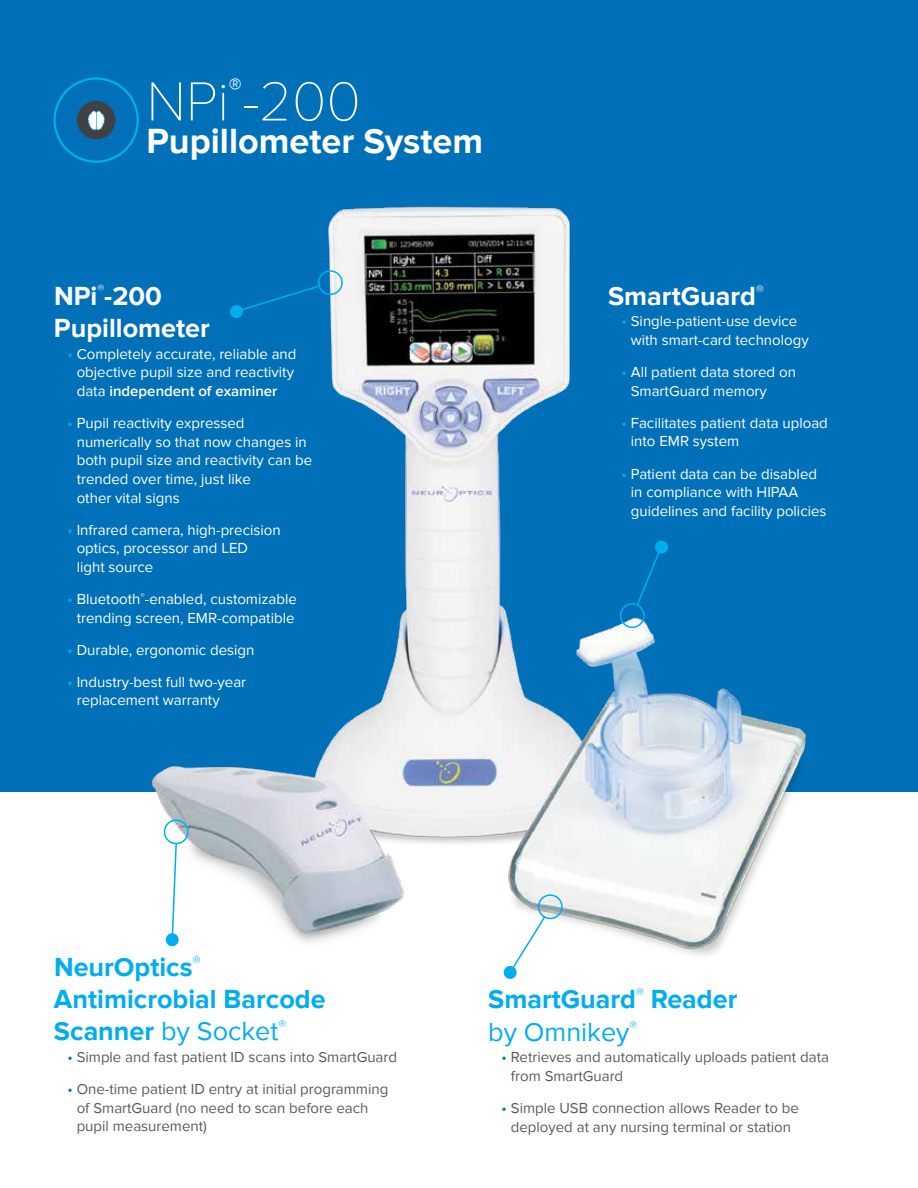
<style>
.page{position:relative;width:918px;height:1188px;background:#fff}
.page>*{position:absolute;margin:0;border:0;box-sizing:border-box;transform-origin:0 0}
.t1{font:100 57px "Proxima Nova T";color:#fff}
.t2{font:700 36px "Proxima Nova";color:#fff}
.t3{font:700 27px/32.4px "Proxima Nova";color:#00aeef}
.t4{font:700 27px/32.4px "Proxima Nova";color:#fff}
.t5{font:15px/18.6px "Proxima Nova";color:#fff}
.t6{font:15px/18.6px "Proxima Nova";color:#58595b}
.s1{color:#00aeef}
.s2{font-weight:600}
.s3{font-weight:400}
.s4{color:#0071b9}
</style>
<div class="page">
<div style="left:0;top:0;width:918px;height:792px;background:#0071b9"></div>
<img style="left:65px;top:149px;width:741px;height:830px">
<div style="left:538px;top:894px;width:25px;height:25px;border:2px solid #00aeef;border-radius:50%"></div>
<svg style="left:508px;top:915px;width:39px;height:60px"></svg>
<div style="left:504px;top:966px;width:13px;height:13px;background:#00aeef;border-radius:50%"></div>
<svg style="left:161px;top:819px;width:30px;height:128px"></svg>
<div style="left:318px;top:270px;width:25px;height:25px;border:2px solid #00aeef;border-radius:50%"></div>
<svg style="left:236px;top:285px;width:84px;height:28px"></svg>
<div style="left:230px;top:305px;width:13px;height:13px;background:#00aeef;border-radius:50%"></div>
<div style="left:620px;top:603px;width:25px;height:25px;border:2px solid #00aeef;border-radius:50%"></div>
<svg style="left:635px;top:548px;width:27px;height:59px"></svg>
<div style="left:655px;top:540px;width:13px;height:14px;background:#00aeef;border-radius:50%"></div>
<div style="left:54px;top:77px;width:85px;height:86px;border:2px solid #00aeef;border-radius:50%"></div>
<div style="left:77px;top:101px;width:38px;height:38px;background:#414042;border-radius:50%"></div>
<svg style="left:88px;top:110px;width:17px;height:20px"></svg>
<h1 class="t1" style="left:147px;top:69px;width:216px">NPi<sup>®</sup>-200</h1>
<h2 class="t2" style="left:147px;top:120px;width:338px">Pupillometer System</h2>
<h3 class="t4" style="left:54px;top:280px;width:157px">NPi<sup>®</sup>-200<br>Pupillometer</h3>
<p class="t5" style="left:77px;top:345px;width:221px;text-indent:-9px"><span class="s1">•</span> Completely accurate, reliable and objective pupil size and reactivity data <span class="s2">independent of examiner</span></p>
<p class="t5" style="left:77px;top:414px;width:237px;text-indent:-9px"><span class="s1">•</span> Pupil reactivity expressed numerically so that now changes in both pupil size and reactivity can be trended over time, just like<br>other vital signs</p>
<p class="t5" style="left:77px;top:521px;width:205px;text-indent:-9px"><span class="s1">•</span> Infrared camera, high-precision optics, processor and LED<br>light source</p>
<p class="t5" style="left:68px;top:590px;width:231px;text-align:center"><span class="s1">•</span> Bluetooth<sup>®</sup>-enabled, customizable trending screen, EMR-compatible</p>
<p class="t5" style="left:67px;top:641px;width:189px"><span class="s1">•</span> Durable, ergonomic design</p>
<p class="t5" style="left:77px;top:673px;width:171px;text-indent:-9px"><span class="s1">•</span> Industry-best full two-year replacement warranty</p>
<h3 class="t4" style="left:608px;top:280px;width:157px">SmartGuard<sup>®</sup></h3>
<p class="t5" style="left:631px;top:312px;width:179px;text-indent:-9px"><span class="s1">•</span> Single-patient-use device with smart-card technology</p>
<p class="t5" style="left:631px;top:363px;width:167px;text-indent:-9px"><span class="s1">•</span> All patient data stored on<br>SmartGuard memory</p>
<p class="t5" style="left:631px;top:414px;width:199px;text-indent:-9px"><span class="s1">•</span> Facilitates patient data upload into EMR system</p>
<p class="t5" style="left:631px;top:465px;width:197px;text-indent:-9px"><span class="s1">•</span> Patient data can be disabled in compliance with HIPAA guidelines and facility policies</p>
<h3 class="t3" style="left:54px;top:951px;width:273px">NeurOptics<sup>®<br></sup>Antimicrobial Barcode<br>Scanner <span class="s3">by Socket</span><sup>®</sup></h3>
<p class="t6" style="left:68px;top:1048px;width:331px"><span class="s4">•</span> Simple and fast patient ID scans into SmartGuard</p>
<p class="t6" style="left:77px;top:1080px;width:313px;text-indent:-9px"><span class="s4">•</span> One-time patient ID entry at initial programming of SmartGuard (no need to scan before each pupil measurement)</p>
<h3 class="t3" style="left:488px;top:984px;width:251px">SmartGuard<sup>®</sup> Reader <span class="s3">by Omnikey</span><sup>®</sup></h3>
<p class="t6" style="left:511px;top:1048px;width:320px;text-indent:-9px"><span class="s4">•</span> Retrieves and automatically uploads patient data from SmartGuard</p>
<p class="t6" style="left:502px;top:1099px;width:299px;text-align:center"><span class="s4">•</span> Simple USB connection allows Reader to be deployed at any nursing terminal or station</p>
</div>
